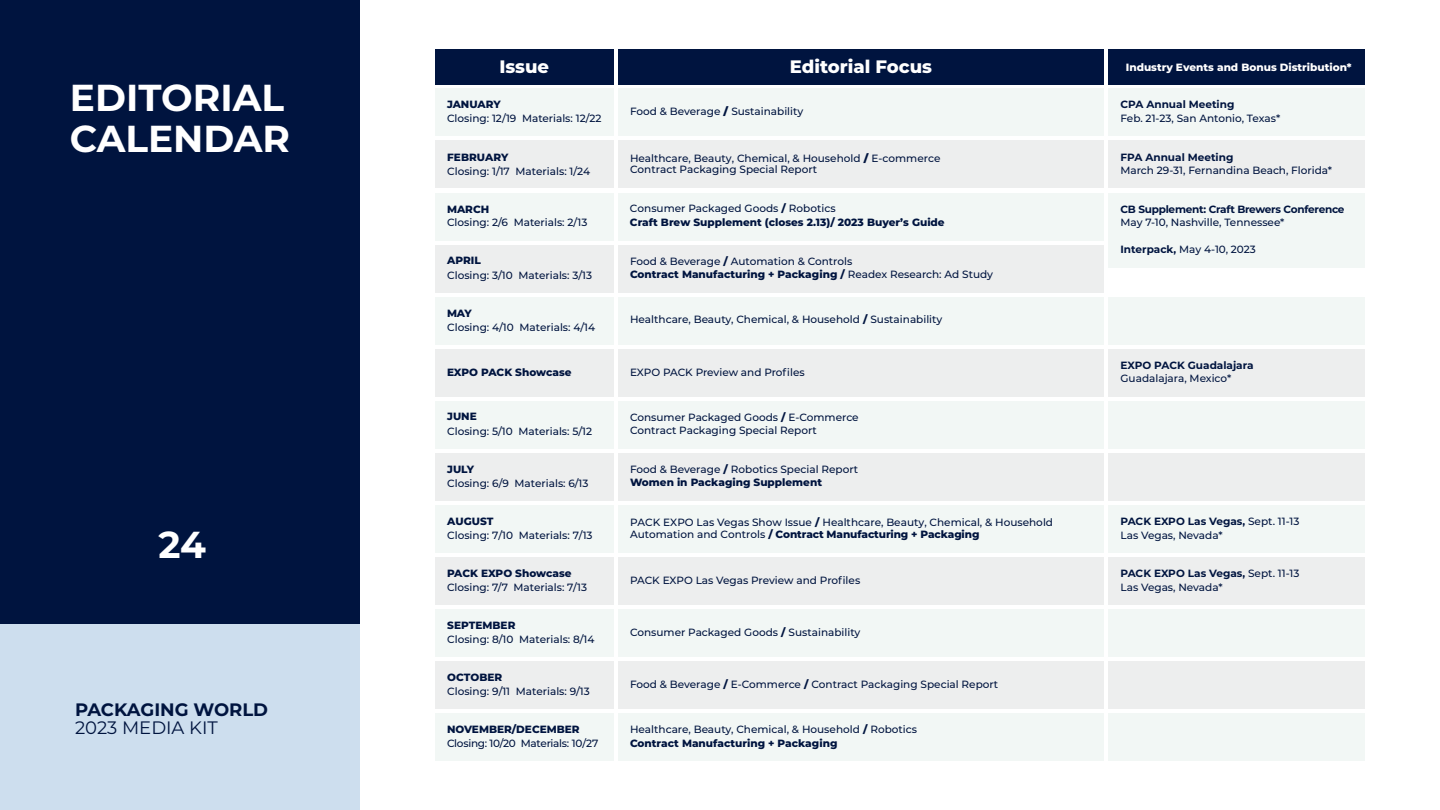
<style>
.page{position:relative;width:1440px;height:810px;background:#fff}
.page>*{position:absolute;margin:0;border:0;box-sizing:border-box;transform-origin:0 0}
.t1{font:700 37.5px/40.5px "Montserrat";color:#fff}
.t2{font:800 18px "Montserrat";color:#fff}
.t3{font:700 18px "Montserrat";color:#00143f}
.t4{font:18px "Montserrat";color:#00143f}
.t5{font:500 10.5px/13.5px "Montserrat";color:#00143f}
.t6{font:800 10.5px/14.4px "Montserrat";color:#00143f}
.t7{font:700 10.5px "Montserrat";letter-spacing:-.005em;color:#00143f}
.t8{font:800 10.5px "Montserrat";color:#fff}
.t9{font:700 10.5px "Montserrat";letter-spacing:-.025em;color:#00143f}
.t10{font:500 10.5px "Montserrat";letter-spacing:-.025em;color:#00143f}
.s1{font-weight:900}
.s2{font-weight:500}
.s3{font-weight:700}
.s4{font-weight:800}
</style>
<div class="page">
<div style="left:0;top:623px;width:360px;height:187px;background:#cddeee"></div>
<div style="left:0;top:0;width:360px;height:623px;background:#00143f"></div>
<div style="left:435px;top:49px;width:179px;height:35px;background:#00143f"></div>
<div style="left:618px;top:49px;width:486px;height:35px;background:#00143f"></div>
<div style="left:1108px;top:49px;width:257px;height:35px;background:#00143f"></div>
<div style="left:1108px;top:89px;width:257px;height:47px;background:#f2f7f5"></div>
<div style="left:618px;top:89px;width:486px;height:47px;background:#f2f7f5"></div>
<div style="left:618px;top:141px;width:486px;height:47px;background:#edeeee"></div>
<div style="left:618px;top:245px;width:486px;height:47px;background:#edeeee"></div>
<div style="left:618px;top:297px;width:486px;height:47px;background:#f2f7f5"></div>
<div style="left:618px;top:349px;width:486px;height:48px;background:#edeeee"></div>
<div style="left:618px;top:557px;width:486px;height:48px;background:#edeeee"></div>
<div style="left:618px;top:401px;width:486px;height:48px;background:#f2f7f5"></div>
<div style="left:618px;top:609px;width:486px;height:48px;background:#f2f7f5"></div>
<div style="left:618px;top:453px;width:486px;height:48px;background:#edeeee"></div>
<div style="left:618px;top:661px;width:486px;height:48px;background:#edeeee"></div>
<div style="left:618px;top:505px;width:486px;height:48px;background:#f2f7f5"></div>
<div style="left:618px;top:713px;width:486px;height:48px;background:#f2f7f5"></div>
<div style="left:618px;top:193px;width:486px;height:47px;background:#f2f7f5"></div>
<div style="left:435px;top:89px;width:179px;height:47px;background:#f2f7f5"></div>
<div style="left:435px;top:141px;width:179px;height:47px;background:#edeeee"></div>
<div style="left:435px;top:193px;width:179px;height:47px;background:#f2f7f5"></div>
<div style="left:435px;top:401px;width:179px;height:48px;background:#f2f7f5"></div>
<div style="left:435px;top:609px;width:179px;height:48px;background:#f2f7f5"></div>
<div style="left:435px;top:245px;width:179px;height:47px;background:#edeeee"></div>
<div style="left:435px;top:453px;width:179px;height:48px;background:#edeeee"></div>
<div style="left:435px;top:661px;width:179px;height:48px;background:#edeeee"></div>
<div style="left:435px;top:297px;width:179px;height:47px;background:#f2f7f5"></div>
<div style="left:435px;top:505px;width:179px;height:48px;background:#f2f7f5"></div>
<div style="left:435px;top:713px;width:179px;height:48px;background:#f2f7f5"></div>
<div style="left:435px;top:349px;width:179px;height:48px;background:#edeeee"></div>
<div style="left:435px;top:557px;width:179px;height:48px;background:#edeeee"></div>
<div style="left:1108px;top:297px;width:257px;height:47px;background:#f2f7f5"></div>
<div style="left:1108px;top:505px;width:257px;height:48px;background:#f2f7f5"></div>
<div style="left:1108px;top:141px;width:257px;height:47px;background:#edeeee"></div>
<div style="left:1108px;top:349px;width:257px;height:48px;background:#edeeee"></div>
<div style="left:1108px;top:557px;width:257px;height:48px;background:#edeeee"></div>
<div style="left:1108px;top:193px;width:257px;height:74px;background:#f2f7f5"></div>
<div style="left:1108px;top:401px;width:257px;height:48px;background:#f2f7f5"></div>
<div style="left:1108px;top:609px;width:257px;height:48px;background:#f2f7f5"></div>
<div style="left:1108px;top:453px;width:257px;height:48px;background:#edeeee"></div>
<div style="left:1108px;top:661px;width:257px;height:48px;background:#edeeee"></div>
<div style="left:1108px;top:713px;width:257px;height:48px;background:#f2f7f5"></div>
<h1 class="t1" style="left:70px;top:76px;width:222px">EDITORIAL<br>CALENDAR</h1>
<h1 class="t1" style="left:158px;top:523px;width:49px">24</h1>
<h2 class="t3" style="left:75px;top:697px;width:195px">PACKAGING WORLD</h2>
<h2 class="t4" style="left:75px;top:716px;width:144px">2023 MEDIA KIT</h2>
<h2 class="t2" style="left:499px;top:54px;width:51px">Issue</h2>
<h2 class="t2" style="left:790px;top:54px;width:144px">Editorial Focus</h2>
<p class="t8" style="left:1126px;top:60px;width:227px">Industry Events and Bonus Distribution*</p>
<p class="t7" style="left:1120px;top:97px;width:115px">CPA Annual Meeting</p>
<p class="t5" style="left:1120px;top:111px;width:161px">Feb. 21-23, San Antonio, Texas*</p>
<p class="t6" style="left:447px;top:97px;width:55px">JANUARY</p>
<p class="t5" style="left:447px;top:111px;width:156px">Closing: 12/19 Materials: 12/22</p>
<p class="t6" style="left:447px;top:149px;width:63px">FEBRUARY</p>
<p class="t5" style="left:447px;top:164px;width:144px">Closing: 1/17 Materials: 1/24</p>
<p class="t6" style="left:447px;top:201px;width:44px">MARCH</p>
<p class="t5" style="left:447px;top:215px;width:142px">Closing: 2/6 Materials: 2/13</p>
<p class="t5" style="left:630px;top:104px;width:175px">Food &amp; Beverage <span class="s1">/</span> Sustainability</p>
<p class="t5" style="left:630px;top:152px;width:312px;line-height:11.6px">Healthcare, Beauty, Chemical, &amp; Household <span class="s1">/</span> E-commerce<br>Contract Packaging Special Report</p>
<p class="t7" style="left:1120px;top:149px;width:114px">FPA Annual Meeting</p>
<p class="t5" style="left:1120px;top:163px;width:213px">March 29-31, Fernandina Beach, Florida*</p>
<p class="t6" style="left:630px;top:201px;width:316px"><span class="s2">Consumer Packaged Goods</span> / <span class="s2">Robotics<br></span>Craft Brew Supplement (closes 2.13)/ 2023 Buyer’s Guide</p>
<p class="t9" style="left:1120px;top:201px;width:226px">CB Supplement: Craft Brewers Conference</p>
<p class="t5" style="left:1120px;top:215px;width:165px">May 7-10, Nashville, Tennessee*</p>
<p class="t5" style="left:1120px;top:242px;width:137px"><span class="s3">Interpack,</span> May 4-10, 2023</p>
<p class="t5" style="left:630px;top:254px;width:365px">Food &amp; Beverage <span class="s4">/</span> Automation &amp; Controls<br><span class="s4">Contract Manufacturing + Packaging /</span> Readex Research: Ad Study</p>
<p class="t5" style="left:630px;top:313px;width:314px">Healthcare, Beauty, Chemical, &amp; Household <span class="s4">/</span> Sustainability</p>
<p class="t6" style="left:447px;top:253px;width:35px">APRIL</p>
<p class="t5" style="left:447px;top:268px;width:146px">Closing: 3/10 Materials: 3/13</p>
<p class="t6" style="left:447px;top:305px;width:26px">MAY</p>
<p class="t5" style="left:447px;top:320px;width:149px">Closing: 4/10 Materials: 4/14</p>
<p class="t6" style="left:447px;top:364px;width:126px">EXPO PACK Showcase</p>
<p class="t5" style="left:630px;top:365px;width:176px">EXPO PACK Preview and Profiles</p>
<p class="t7" style="left:1120px;top:358px;width:135px">EXPO PACK Guadalajara</p>
<p class="t5" style="left:1120px;top:371px;width:112px">Guadalajara, Mexico*</p>
<p class="t6" style="left:447px;top:409px;width:31px">JUNE</p>
<p class="t5" style="left:447px;top:424px;width:146px">Closing: 5/10 Materials: 5/12</p>
<p class="t5" style="left:630px;top:410px;width:230px">Consumer Packaged Goods <span class="s4">/</span> E-Commerce<br>Contract Packaging Special Report</p>
<p class="t6" style="left:447px;top:461px;width:29px">JULY</p>
<p class="t5" style="left:447px;top:476px;width:143px">Closing: 6/9 Materials: 6/13</p>
<p class="t5" style="left:630px;top:462px;width:230px">Food &amp; Beverage <span class="s4">/</span> Robotics Special Report<br><span class="s4">Women in Packaging Supplement</span></p>
<p class="t6" style="left:447px;top:514px;width:48px">AUGUST</p>
<p class="t5" style="left:447px;top:529px;width:147px">Closing: 7/10 Materials: 7/13</p>
<p class="t5" style="left:630px;top:516px;width:425px;line-height:11.6px">PACK EXPO Las Vegas Show Issue <span class="s4">/</span> Healthcare, Beauty, Chemical, &amp; Household<br>Automation and Controls <span class="s4">/ Contract Manufacturing + Packaging</span></p>
<p class="t5" style="left:1120px;top:514px;width:180px"><span class="s3">PACK EXPO Las Vegas,</span> Sept. 11-13<br>Las Vegas, Nevada*</p>
<p class="t6" style="left:447px;top:566px;width:126px">PACK EXPO Showcase</p>
<p class="t5" style="left:447px;top:580px;width:142px">Closing: 7/7 Materials: 7/13</p>
<p class="t5" style="left:630px;top:573px;width:232px">PACK EXPO Las Vegas Preview and Profiles</p>
<p class="t5" style="left:1120px;top:566px;width:180px"><span class="s3">PACK EXPO Las Vegas,</span> Sept. 11-13<br>Las Vegas, Nevada*</p>
<p class="t6" style="left:447px;top:617px;width:70px">SEPTEMBER</p>
<p class="t5" style="left:447px;top:632px;width:149px">Closing: 8/10 Materials: 8/14</p>
<p class="t5" style="left:630px;top:625px;width:232px">Consumer Packaged Goods <span class="s4">/</span> Sustainability</p>
<p class="t6" style="left:447px;top:669px;width:57px">OCTOBER</p>
<p class="t5" style="left:447px;top:684px;width:144px">Closing: 9/11 Materials: 9/13</p>
<p class="t5" style="left:630px;top:677px;width:370px">Food &amp; Beverage <span class="s4">/</span> E-Commerce <span class="s4">/</span> Contract Packaging Special Report</p>
<p class="t6" style="left:447px;top:722px;width:134px">NOVEMBER/DECEMBER</p>
<p class="t10" style="left:447px;top:736px;width:153px">Closing: 10/20 Materials: 10/27</p>
<p class="t5" style="left:630px;top:722px;width:289px">Healthcare, Beauty, Chemical, &amp; Household <span class="s4">/</span> Robotics<br><span class="s4">Contract Manufacturing + Packaging</span></p>
</div>
